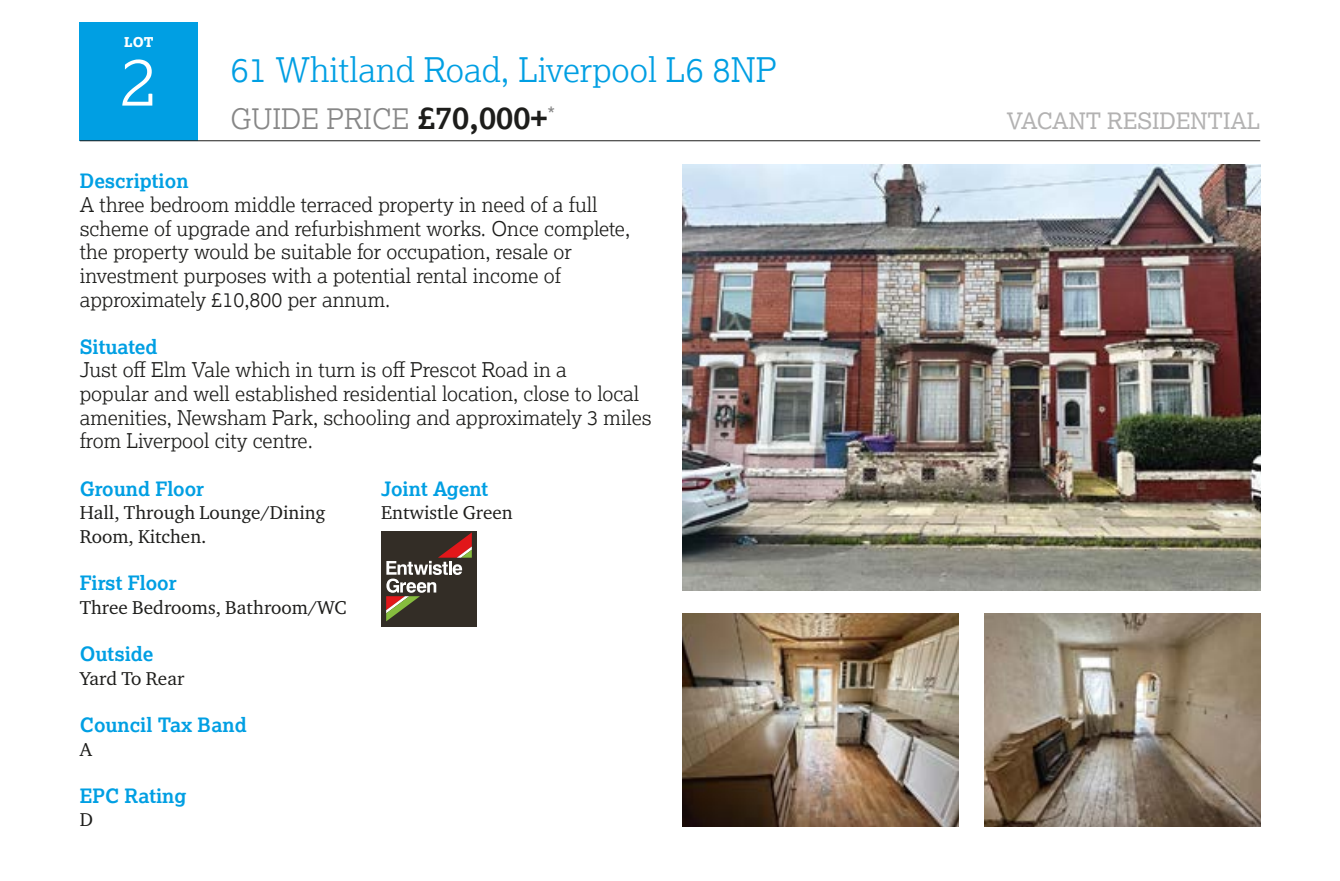
<style>
.page{position:relative;width:1340px;height:881px;background:#fff}
.page>*{position:absolute;margin:0;border:0;box-sizing:border-box;transform-origin:0 0}
.t1{font:300 67.5px "Lexia";color:#fff}
.t2{font:300 33.75px "Lexia";color:#009fe3}
.t3{font:300 28.12px "Lexia";color:#878787}
.t4{font:22.5px "Lexia";color:#b3b2b2}
.t5{font:300 20.25px/23.6px "Lexia";color:#1d1d1b}
.t6{font:20.25px "Lexia";color:#878787}
.t7{font:700 19.8px "Lexia";color:#009fe3}
.t8{font:19.12px/23.6px "Charter ITC Pro";color:#1d1d1b}
.t9{font:800 13.5px "Lexia";color:#fff}
.s1{font-weight:700;font-size:31.5px;color:#1d1d1b}
</style>
<div class="page">
<div style="left:80px;top:23px;width:118px;height:118px;background:#009fe3"></div>
<hr style="left:80px;top:140px;width:1180px;height:1px;background:#1d1d1b">
<div style="left:381px;top:531px;width:96px;height:95px;background:#332d26"></div>
<svg style="left:386px;top:532px;width:86px;height:89px"></svg>
<img style="left:682px;top:613px;width:276px;height:213px">
<img style="left:984px;top:613px;width:276px;height:213px">
<img style="left:682px;top:165px;width:578px;height:425px">
<p class="t9" style="left:124px;top:33px;width:31px">LOT</p>
<h1 class="t1" style="left:120px;top:39px;width:38px">2</h1>
<h2 class="t2" style="left:230px;top:48px;width:548px">61 Whitland Road, Liverpool L6 8NP</h2>
<h3 class="t3" style="left:230px;top:101px;width:318px">GUIDE PRICE <span class="s1">£70,000+</span></h3>
<p class="t4" style="left:1006px;top:107px;width:255px">VACANT RESIDENTIAL</p>
<p class="t6" style="left:547px;top:102px;width:9px">*</p>
<p class="t7" style="left:80px;top:169px;width:110px">Description</p>
<p class="t5" style="left:80px;top:192px;width:552px">A three bedroom middle terraced property in need of a full scheme of upgrade and refurbishment works. Once complete, the property would be suitable for occupation, resale or investment purposes with a potential rental income of approximately £10,800 per annum.</p>
<p class="t7" style="left:80px;top:334px;width:79px">Situated</p>
<p class="t5" style="left:80px;top:358px;width:573px">Just off Elm Vale which in turn is off Prescot Road in a<br>popular and well established residential location, close to local amenities, Newsham Park, schooling and approximately 3 miles from Liverpool city centre.</p>
<p class="t7" style="left:80px;top:476px;width:126px">Ground Floor</p>
<p class="t8" style="left:80px;top:500px;width:247px">Hall, Through Lounge/Dining<br>Room, Kitchen.</p>
<p class="t7" style="left:80px;top:570px;width:98px">First Floor</p>
<p class="t8" style="left:80px;top:595px;width:268px">Three Bedrooms, Bathroom/WC</p>
<p class="t7" style="left:80px;top:641px;width:75px">Outside</p>
<p class="t8" style="left:80px;top:666px;width:106px">Yard To Rear</p>
<p class="t7" style="left:80px;top:712px;width:168px">Council Tax Band</p>
<p class="t8" style="left:80px;top:737px;width:14px">A</p>
<p class="t7" style="left:80px;top:783px;width:108px">EPC Rating</p>
<p class="t8" style="left:80px;top:807px;width:15px">D</p>
<p class="t7" style="left:381px;top:476px;width:109px">Joint Agent</p>
<p class="t8" style="left:381px;top:500px;width:133px">Entwistle Green</p>
</div>
